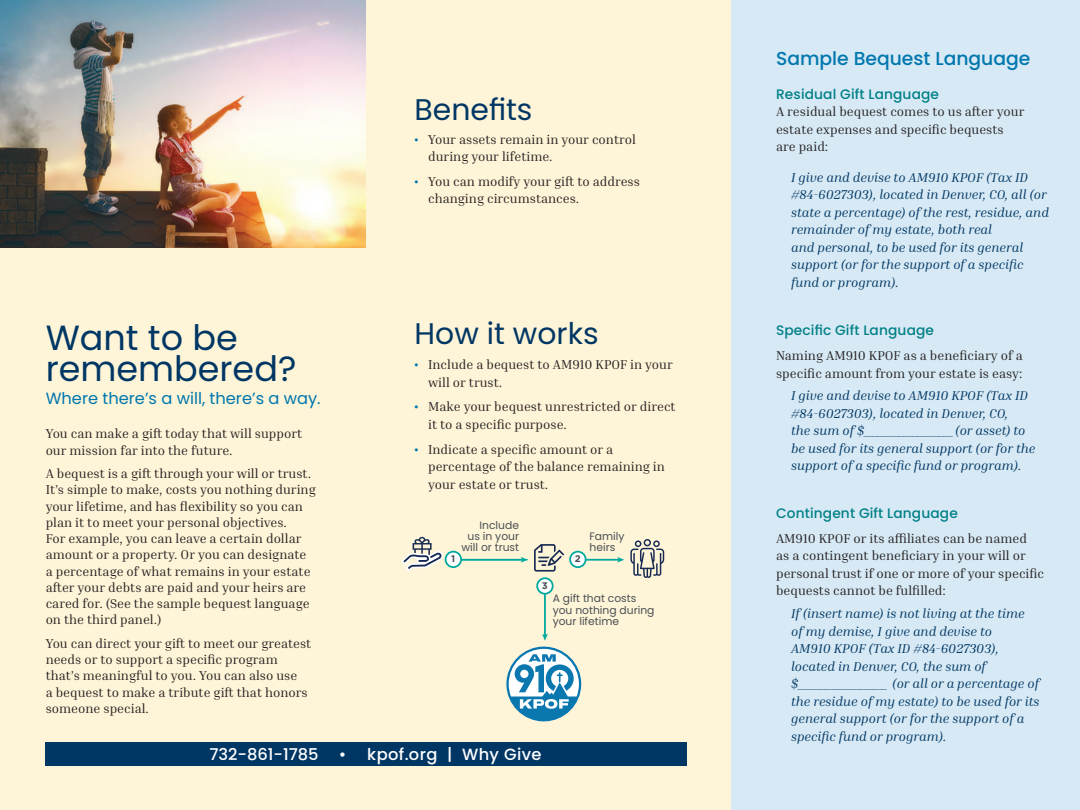
<style>
.page{position:relative;width:1080px;height:810px;background:#fff}
.page>*{position:absolute;margin:0;border:0;box-sizing:border-box;transform-origin:0 0}
.t1{font:35px/31.2px "Poppins";color:#003664}
.t2{font:29.88px "Poppins";color:#003664}
.t3{font:500 18.75px "Poppins";color:#0077ae}
.t4{font:16.25px "Poppins";color:#0077ae}
.t5{font:500 16.25px "Poppins";letter-spacing:.025em;color:#fff}
.t6{font:500 16.25px "Poppins";color:#fff}
.t7{font:500 13.75px "Poppins";letter-spacing:.01em;color:#008088}
.t8{font:13.12px/16.2px "Inria Serif";color:#231f20}
.t9{font:italic 13.12px/17.5px "Inria Serif";color:#003664}
.t10{font:10.75px/11.4px "Poppins";color:#494f54}
.t11{font:700 9.62px "Gotham";color:#494f54}
.s1{font-family:"EB Garamond";font-size:11.25px;color:#0077ae}
</style>
<div class="page">
<div style="left:0;top:0;width:731px;height:810px;background:#fef4d7"></div>
<div style="left:731px;top:0;width:349px;height:810px;background:#d6e9f4"></div>
<div style="left:45px;top:743px;width:641px;height:23px;background:#003664"></div>
<hr style="left:449px;top:559px;width:74px;height:2px;background:#00a99e">
<svg style="left:521px;top:557px;width:7px;height:6px"></svg>
<div style="left:446px;top:552px;width:15px;height:15px;background:#fff;border-radius:50%"></div>
<div style="left:445px;top:551px;width:17px;height:17px;border:2px solid #00a99e;border-radius:50%"></div>
<hr style="left:578px;top:559px;width:41px;height:2px;background:#00a99e">
<svg style="left:617px;top:557px;width:7px;height:6px"></svg>
<div style="left:570px;top:552px;width:16px;height:15px;background:#fff;border-radius:50%"></div>
<div style="left:569px;top:551px;width:18px;height:17px;border:2px solid #00a99e;border-radius:50%"></div>
<svg style="left:401px;top:537px;width:42px;height:34px"></svg>
<svg style="left:534px;top:544px;width:30px;height:28px"></svg>
<svg style="left:630px;top:539px;width:34px;height:39px"></svg>
<hr style="left:544px;top:585px;width:2px;height:51px;background:#00a99e">
<svg style="left:542px;top:634px;width:6px;height:7px"></svg>
<svg style="left:537px;top:578px;width:16px;height:16px"></svg>
<div style="left:536px;top:577px;width:18px;height:18px;border:2px solid #00a99e;border-radius:50%"></div>
<img style="left:0;top:0;width:366px;height:247px">
<svg style="left:506px;top:647px;width:75px;height:74px"></svg>
<h2 class="t2" style="left:415px;top:93px;width:119px">Benefits</h2>
<p class="t8" style="left:428px;top:131px;width:209px;line-height:17.5px;text-indent:-13px"><span class="s1">•</span> Your assets remain in your control during your lifetime.</p>
<p class="t8" style="left:428px;top:172px;width:213px;line-height:17.5px;text-indent:-13px"><span class="s1">•</span> You can modify your gift to address changing circumstances.</p>
<h2 class="t2" style="left:415px;top:321px;width:186px">How it works</h2>
<p class="t8" style="left:428px;top:356px;width:246px;line-height:17.5px;text-indent:-13px"><span class="s1">•</span> Include a bequest to AM910 KPOF in your will or trust.</p>
<p class="t8" style="left:428px;top:398px;width:249px;line-height:17.5px;text-indent:-13px"><span class="s1">•</span> Make your bequest unrestricted or direct it to a specific purpose.</p>
<p class="t8" style="left:428px;top:440px;width:238px;line-height:17.5px;text-indent:-13px"><span class="s1">•</span> Indicate a specific amount or a percentage of the balance remaining in your estate or trust.</p>
<h1 class="t1" style="left:46px;top:325px;width:252px">Want to be remembered?</h1>
<p class="t4" style="left:46px;top:392px;width:277px">Where there’s a will, there’s a way.</p>
<p class="t8" style="left:46px;top:426px;width:258px">You can make a gift today that will support our mission far into the future.</p>
<p class="t8" style="left:46px;top:465px;width:272px">A bequest is a gift through your will or trust.<br>It’s simple to make, costs you nothing during your lifetime, and has flexibility so you can plan it to meet your personal objectives.<br>For example, you can leave a certain dollar amount or a property. Or you can designate a percentage of what remains in your estate after your debts are paid and your heirs are cared for. (See the sample bequest language on the third panel.)</p>
<p class="t8" style="left:46px;top:635px;width:267px">You can direct your gift to meet our greatest needs or to support a specific program that’s meaningful to you. You can also use<br>a bequest to make a tribute gift that honors someone special.</p>
<p class="t6" style="left:209px;top:747px;width:138px">732-861-1785 •</p>
<p class="t5" style="left:367px;top:747px;width:176px">kpof.org | Why Give</p>
<p class="t10" style="left:461px;top:520px;width:59px;text-align:right">Include<br>us in your will or trust</p>
<p class="t10" style="left:590px;top:532px;width:37px">Family heirs</p>
<p class="t11" style="left:575px;top:555px;width:7px">2</p>
<p class="t11" style="left:451px;top:555px;width:6px">1</p>
<p class="t11" style="left:542px;top:582px;width:7px">3</p>
<p class="t10" style="left:553px;top:594px;width:103px">A gift that costs you nothing during your lifetime</p>
<h3 class="t3" style="left:776px;top:50px;width:256px">Sample Bequest Language</h3>
<p class="t7" style="left:776px;top:88px;width:165px">Residual Gift Language</p>
<p class="t8" style="left:776px;top:103px;width:250px;line-height:17.5px">A residual bequest comes to us after your estate expenses and specific bequests are paid:</p>
<p class="t9" style="left:791px;top:169px;width:259px">I give and devise to AM910 KPOF (Tax ID #84-6027303), located in Denver, CO, all (or state a percentage) of the rest, residue, and remainder of my estate, both real<br>and personal, to be used for its general support (or for the support of a specific fund or program).</p>
<p class="t7" style="left:776px;top:322px;width:160px">Specific Gift Language</p>
<p class="t8" style="left:776px;top:348px;width:248px;line-height:17.5px">Naming AM910 KPOF as a beneficiary of a specific amount from your estate is easy:</p>
<p class="t9" style="left:791px;top:388px;width:246px">I give and devise to AM910 KPOF (Tax ID #84-6027303), located in Denver, CO,<br>the sum of $____________________ (or asset) to be used for its general support (or for the support of a specific fund or program).</p>
<p class="t7" style="left:776px;top:507px;width:183px">Contingent Gift Language</p>
<p class="t8" style="left:776px;top:529px;width:270px;line-height:17.5px">AM910 KPOF or its affiliates can be named<br>as a contingent beneficiary in your will or personal trust if one or more of your specific bequests cannot be fulfilled:</p>
<p class="t9" style="left:791px;top:606px;width:250px">If (insert name) is not living at the time of my demise, I give and devise to<br>AM910 KPOF (Tax ID #84-6027303), located in Denver, CO, the sum of $____________________ (or all or a percentage of the residue of my estate) to be used for its general support (or for the support of a specific fund or program).</p>
</div>
